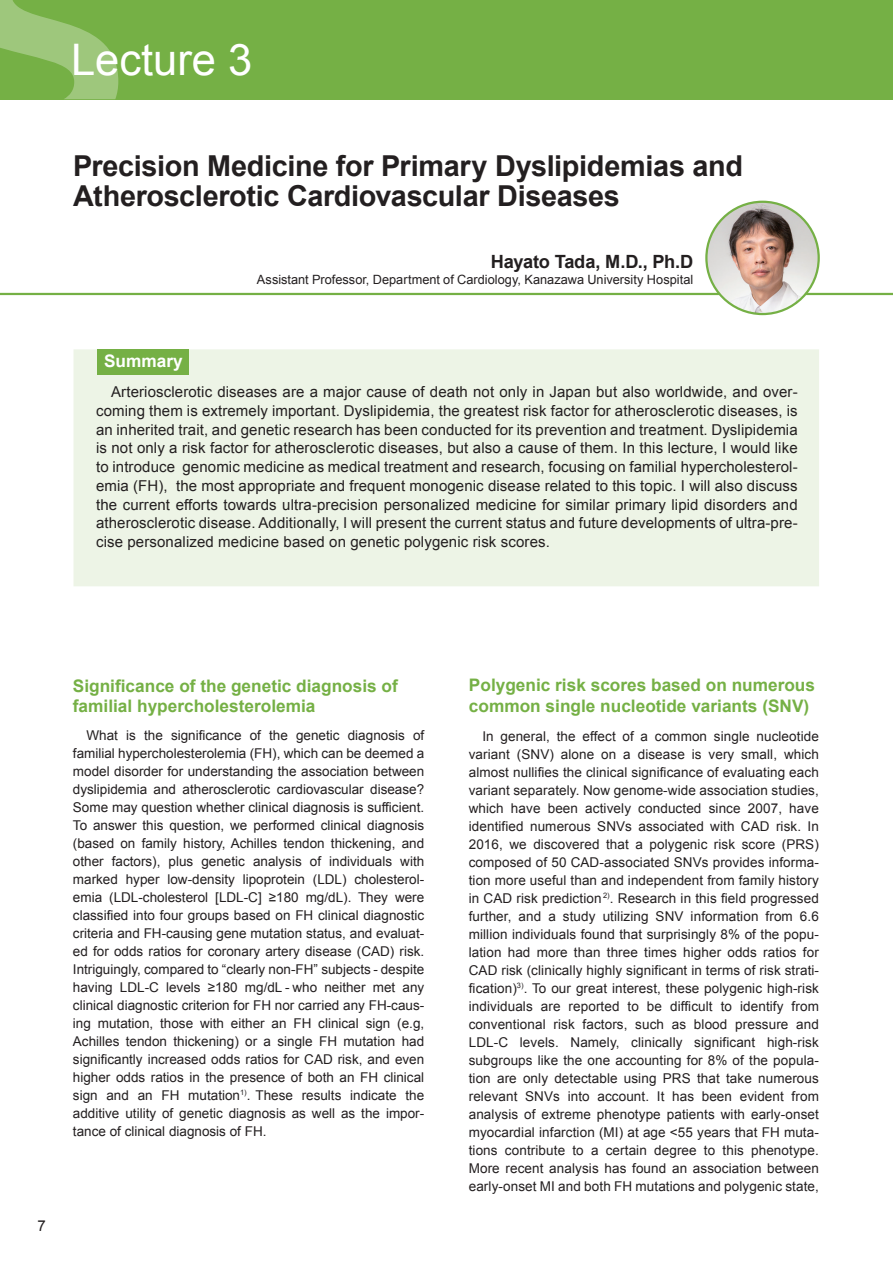
<style>
.page{position:relative;width:893px;height:1263px;background:#fff}
.page>*{position:absolute;margin:0;border:0;box-sizing:border-box;transform-origin:0 0}
.t1{font:43.5px "Arial";color:#fff}
.t2{font:700 28.8px/30.5px "Arial";letter-spacing:-.01em;color:#231f20}
.t3{font:700 18.3px "Arial";letter-spacing:-.01em;color:#231f20}
.t4{font:700 17.25px/20.7px "Arial";color:#75b045}
.t5{font:700 17.25px "Arial";color:#fff}
.t6{font:15px/18.8px "Arial";letter-spacing:.01em;color:#231f20;text-align:justify}
.t7{font:13.5px/18px "Arial";letter-spacing:.005em;color:#231f20;text-align:justify}
.t8{font:12.75px "Arial";color:#231f20}
</style>
<div class="page">
<hr style="left:0;top:293px;width:893px;height:2px;background:#75b045">
<img style="left:706px;top:202px;width:113px;height:112px;border-radius:56px">
<div style="left:74px;top:349px;width:745px;height:237px;background:#edf4e6"></div>
<div style="left:97px;top:349px;width:92px;height:26px;background:#75b045"></div>
<div style="left:0;top:0;width:893px;height:99px;background:#75b045"></div>
<svg style="left:0;top:0;width:118px;height:99px"></svg>
<div style="left:705px;top:201px;width:115px;height:114px;border:2px solid #75b045;border-radius:50%"></div>
<h1 class="t1" style="left:71px;top:31px;width:183px">Lecture 3</h1>
<h2 class="t2" style="left:73px;top:151px;width:672px">Precision Medicine for Primary Dyslipidemias and<br>Atherosclerotic Cardiovascular Diseases</h2>
<p class="t5" style="left:104px;top:349px;width:80px">Summary</p>
<h3 class="t3" style="left:491px;top:249px;width:204px">Hayato Tada, M.D., Ph.D</h3>
<p class="t8" style="left:257px;top:271px;width:438px">Assistant Professor, Department of Cardiology, Kanazawa University Hospital</p>
<p class="t6" style="left:96px;top:383px;width:703px;text-indent:15px">Arteriosclerotic diseases are a major cause of death not only in Japan but also worldwide, and over&shy;coming them is extremely important. Dyslipidemia, the greatest risk factor for atherosclerotic diseases, is an inherited trait, and genetic research has been conducted for its prevention and treatment. Dyslipidemia is not only a risk factor for atherosclerotic diseases, but also a cause of them. In this lecture, I would like to introduce genomic medicine as medical treatment and research, focusing on familial hypercholesterol&shy;emia (FH), the most appropriate and frequent monogenic disease related to this topic. I will also discuss the current efforts towards ultra-precision personalized medicine for similar primary lipid disorders and atherosclerotic disease. Additionally, I will present the current status and future developments of ultra-pre&shy;cise personalized medicine based on genetic polygenic risk scores.</p>
<p class="t4" style="left:73px;top:676px;width:326px">Significance of the genetic diagnosis of familial hypercholesterolemia</p>
<p class="t7" style="left:73px;top:726px;width:353px;text-indent:14px">What is the significance of the genetic diagnosis of familial hypercholesterolemia (FH), which can be deemed a model disorder for understanding the association between dyslipidemia and atherosclerotic cardiovascular disease?<br>Some may question whether clinical diagnosis is sufficient.<br>To answer this question, we performed clinical diagnosis (based on family history, Achilles tendon thickening, and other factors), plus genetic analysis of individuals with marked hyper low-density lipoprotein (LDL) cholesterol&shy;emia (LDL-cholesterol [LDL-C] ≥180 mg/dL). They were classified into four groups based on FH clinical diagnostic criteria and FH-causing gene mutation status, and evaluat&shy;ed for odds ratios for coronary artery disease (CAD) risk.<br>Intriguingly, compared to “clearly non-FH” subjects - despite having LDL-C levels ≥180 mg/dL - who neither met any clinical diagnostic criterion for FH nor carried any FH-caus&shy;ing mutation, those with either an FH clinical sign (e.g, Achilles tendon thickening) or a single FH mutation had significantly increased odds ratios for CAD risk, and even higher odds ratios in the presence of both an FH clinical sign and an FH mutation<sup>1)</sup>. These results indicate the additive utility of genetic diagnosis as well as the impor&shy;tance of clinical diagnosis of FH.</p>
<p class="t6" style="left:37px;top:1217px;width:10px">7</p>
<p class="t4" style="left:469px;top:675px;width:348px">Polygenic risk scores based on numerous common single nucleotide variants (SNV)</p>
<p class="t7" style="left:469px;top:727px;width:352px;text-indent:14px">In general, the effect of a common single nucleotide variant (SNV) alone on a disease is very small, which almost nullifies the clinical significance of evaluating each variant separately. Now genome-wide association studies, which have been actively conducted since 2007, have identified numerous SNVs associated with CAD risk. In 2016, we discovered that a polygenic risk score (PRS) composed of 50 CAD-associated SNVs provides informa&shy;tion more useful than and independent from family history in CAD risk prediction <sup>2)</sup>. Research in this field progressed further, and a study utilizing SNV information from 6.6 million individuals found that surprisingly 8% of the popu&shy;lation had more than three times higher odds ratios for CAD risk (clinically highly significant in terms of risk strati&shy;fication)<sup>3)</sup>. To our great interest, these polygenic high-risk individuals are reported to be difficult to identify from conventional risk factors, such as blood pressure and LDL-C levels. Namely, clinically significant high-risk subgroups like the one accounting for 8% of the popula&shy;tion are only detectable using PRS that take numerous relevant SNVs into account. It has been evident from analysis of extreme phenotype patients with early-onset myocardial infarction (MI) at age &lt;55 years that FH muta&shy;tions contribute to a certain degree to this phenotype.<br>More recent analysis has found an association between early-onset MI and both FH mutations and polygenic state,</p>
</div>
